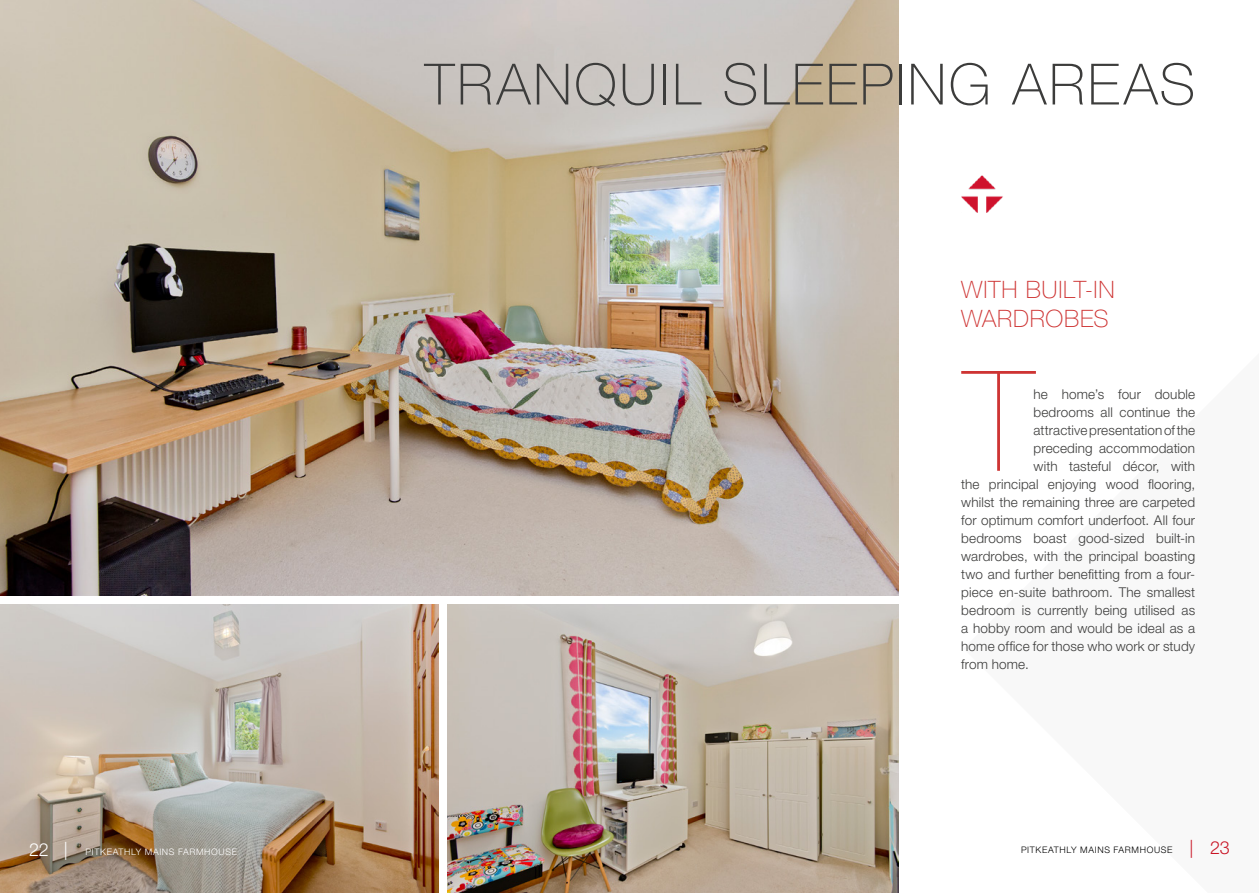
<style>
.page{position:relative;width:1259px;height:893px;background:#fff}
.page>*{position:absolute;margin:0;border:0;box-sizing:border-box;transform-origin:0 0}
.Address_line_1{font:200 139.8px "Helvetica Neue LT Std";color:#ce3433}
.Address_line_1-2{font:100 57px "Helvetica Neue LT Std";letter-spacing:.045em;color:#3c3c3b}
.Address_line_1-3{font:100 24px/28.8px "Helvetica Neue LT Std";letter-spacing:.03em;color:#ce3433}
.t1{font:300 18px "Helvetica Neue LT Std";color:#c91525}
.Address_line_1-4{font:300 13.5px "Helvetica Neue LT Std";letter-spacing:.01em;color:#3c3c3b}
.t2{font:300 9px "Helvetica Neue LT Std";letter-spacing:.075em;color:#fff}
.t3{font:300 9px "Helvetica Neue LT Std";letter-spacing:.075em;color:#000}
.s1{font-size:18px;color:#c91525}
.s2{font-size:18px}
</style>
<div class="page">
<img style="left:961px;top:175px;width:42px;height:38px">
<img style="left:0;top:0;width:898px;height:595px">
<img style="left:0;top:605px;width:438px;height:288px">
<img style="left:448px;top:605px;width:450px;height:288px">
<p class="Address_line_1-2" style="left:425px;top:52px;width:772px">TRANQUIL SLEEPING AREAS</p>
<p class="Address_line_1-3" style="left:961px;top:275px;width:155px">WITH BUILT-IN<br>WARDROBES</p>
<p class="Address_line_1" style="left:963px;top:341px;width:71px">T</p>
<p class="Address_line_1-4" style="left:1033px;top:386px;width:163px">he home’s four double</p>
<p class="Address_line_1-4" style="left:1033px;top:404px;width:163px">bedrooms all continue the</p>
<p class="Address_line_1-4" style="left:1033px;top:422px;width:163px">attractive presentation of the</p>
<p class="Address_line_1-4" style="left:1033px;top:440px;width:163px">preceding accommodation</p>
<p class="Address_line_1-4" style="left:1033px;top:458px;width:163px">with tasteful décor, with</p>
<p class="Address_line_1-4" style="left:961px;top:476px;width:235px">the principal enjoying wood flooring,</p>
<p class="Address_line_1-4" style="left:961px;top:494px;width:235px">whilst the remaining three are carpeted</p>
<p class="Address_line_1-4" style="left:961px;top:512px;width:235px">for optimum comfort underfoot. All four</p>
<p class="Address_line_1-4" style="left:961px;top:530px;width:235px">bedrooms boast good-sized built-in</p>
<p class="Address_line_1-4" style="left:961px;top:548px;width:235px">wardrobes, with the principal boasting</p>
<p class="Address_line_1-4" style="left:961px;top:566px;width:235px">two and further benefitting from a four-</p>
<p class="Address_line_1-4" style="left:961px;top:584px;width:235px">piece en-suite bathroom. The smallest</p>
<p class="Address_line_1-4" style="left:961px;top:602px;width:235px">bedroom is currently being utilised as</p>
<p class="Address_line_1-4" style="left:961px;top:620px;width:235px">a hobby room and would be ideal as a</p>
<p class="Address_line_1-4" style="left:961px;top:638px;width:235px">home office for those who work or study</p>
<p class="Address_line_1-4" style="left:961px;top:656px;width:69px">from home.</p>
<p class="t3" style="left:1021px;top:844px;width:174px">PITKEATHLY MAINS FARMHOUSE <span class="s1">|</span></p>
<p class="t2" style="left:29px;top:846px;width:209px"><span class="s2">22 |</span> PITKEATHLY MAINS FARMHOUSE</p>
<h3 class="t1" style="left:1210px;top:837px;width:21px">23</h3>
</div>
